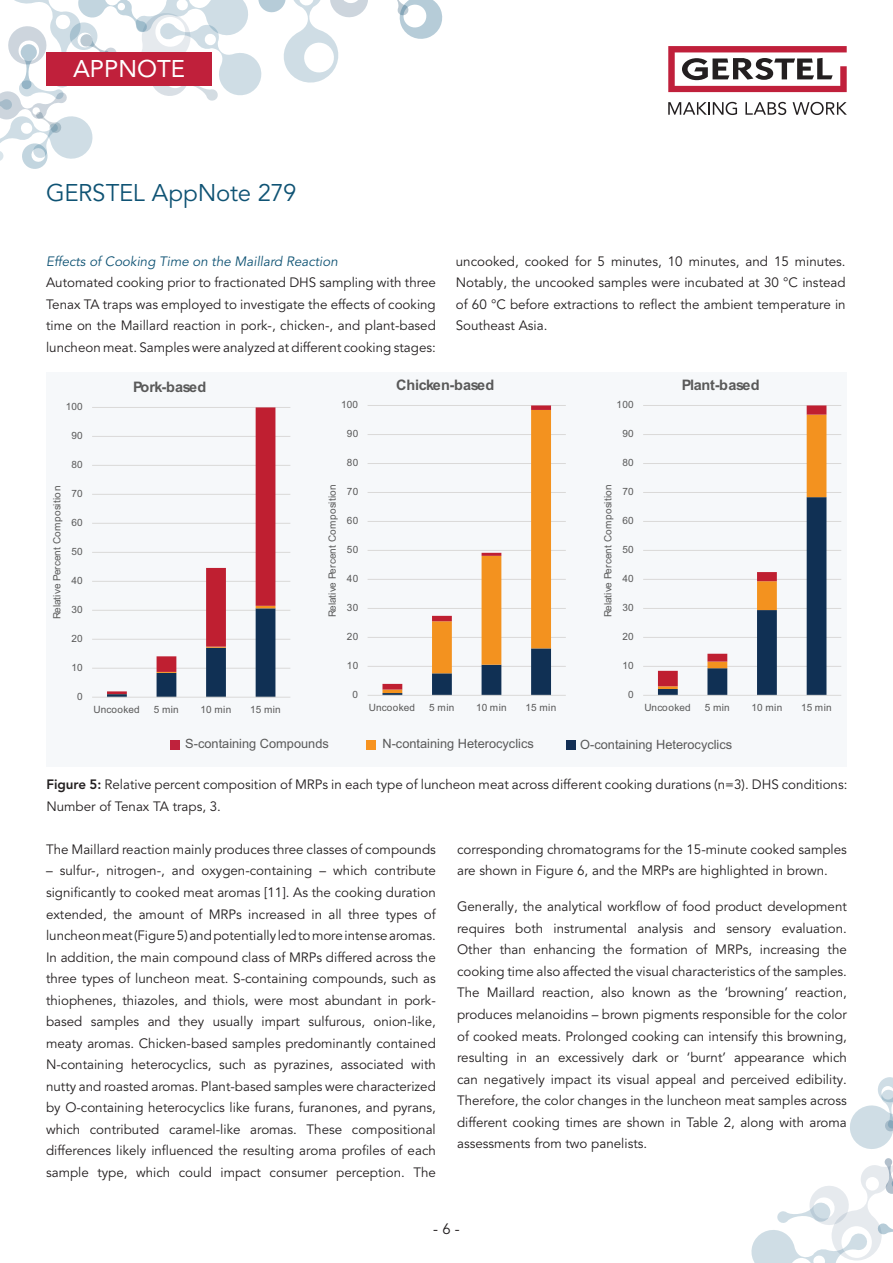
<style>
.page{position:relative;width:893px;height:1263px;background:#fff}
.page>*{position:absolute;margin:0;border:0;box-sizing:border-box;transform-origin:0 0}
.Authors{font:24px "Avenir LT Pro";letter-spacing:-.01em;color:#0f5374}
.t1{font:24px "Avenir LT Pro";color:#fff}
.t2{font:15px "Avenir LT Pro";color:#231f20}
.t3{font:700 14.55px "Arial";letter-spacing:-.025em;color:#595959}
.t4{font:13.5px/21.6px "Avenir LT Pro";color:#231f20;text-align:justify}
.t5{font:italic 13.5px "Avenir LT Pro";color:#0f5374}
.t6{font:12.75px "Arial";color:#595959}
.t7{font:10.05px "Arial";letter-spacing:.02em;color:#595959}
.s1{font-weight:800}
</style>
<div class="page">
<svg style="left:0;top:0;width:368px;height:169px"></svg>
<svg style="left:397px;top:0;width:46px;height:39px"></svg>
<svg style="left:751px;top:1077px;width:142px;height:186px"></svg>
<div style="left:46px;top:52px;width:166px;height:34px;background:#c0203b"></div>
<div style="left:46px;top:372px;width:801px;height:395px;background:#f6f8fa"></div>
<hr style="left:643px;top:405px;width:198px;height:1px;background:#dad9d8">
<hr style="left:643px;top:434px;width:198px;height:1px;background:#dad9d8">
<hr style="left:643px;top:463px;width:198px;height:1px;background:#dad9d8">
<hr style="left:643px;top:492px;width:198px;height:1px;background:#dad9d8">
<hr style="left:643px;top:521px;width:198px;height:1px;background:#dad9d8">
<hr style="left:643px;top:550px;width:198px;height:1px;background:#dad9d8">
<hr style="left:643px;top:579px;width:198px;height:1px;background:#dad9d8">
<hr style="left:643px;top:608px;width:198px;height:1px;background:#dad9d8">
<hr style="left:643px;top:637px;width:198px;height:1px;background:#dad9d8">
<hr style="left:643px;top:666px;width:198px;height:1px;background:#dad9d8">
<svg style="left:658px;top:689px;width:168px;height:6px"></svg>
<svg style="left:658px;top:405px;width:168px;height:281px"></svg>
<hr style="left:643px;top:695px;width:198px;height:1px;background:#dad9d8">
<hr style="left:92px;top:407px;width:198px;height:1px;background:#dad9d8">
<hr style="left:92px;top:436px;width:198px;height:1px;background:#dad9d8">
<hr style="left:92px;top:465px;width:198px;height:1px;background:#dad9d8">
<hr style="left:92px;top:494px;width:198px;height:1px;background:#dad9d8">
<hr style="left:92px;top:523px;width:198px;height:1px;background:#dad9d8">
<hr style="left:92px;top:552px;width:198px;height:1px;background:#dad9d8">
<hr style="left:92px;top:581px;width:198px;height:1px;background:#dad9d8">
<hr style="left:92px;top:610px;width:198px;height:1px;background:#dad9d8">
<hr style="left:92px;top:639px;width:198px;height:1px;background:#dad9d8">
<hr style="left:92px;top:668px;width:198px;height:1px;background:#dad9d8">
<svg style="left:107px;top:694px;width:168px;height:3px"></svg>
<svg style="left:107px;top:407px;width:168px;height:287px"></svg>
<hr style="left:92px;top:697px;width:198px;height:1px;background:#dad9d8">
<hr style="left:368px;top:405px;width:198px;height:1px;background:#dad9d8">
<hr style="left:368px;top:434px;width:198px;height:1px;background:#dad9d8">
<hr style="left:368px;top:463px;width:198px;height:1px;background:#dad9d8">
<hr style="left:368px;top:492px;width:198px;height:1px;background:#dad9d8">
<hr style="left:368px;top:521px;width:198px;height:1px;background:#dad9d8">
<hr style="left:368px;top:550px;width:198px;height:1px;background:#dad9d8">
<hr style="left:368px;top:579px;width:198px;height:1px;background:#dad9d8">
<hr style="left:368px;top:608px;width:198px;height:1px;background:#dad9d8">
<hr style="left:368px;top:637px;width:198px;height:1px;background:#dad9d8">
<hr style="left:368px;top:666px;width:198px;height:1px;background:#dad9d8">
<svg style="left:382px;top:693px;width:169px;height:2px"></svg>
<svg style="left:382px;top:405px;width:169px;height:284px"></svg>
<hr style="left:368px;top:695px;width:198px;height:1px;background:#dad9d8">
<div style="left:566px;top:740px;width:10px;height:9px;background:#132f55"></div>
<div style="left:366px;top:740px;width:9px;height:9px;background:#f79320"></div>
<div style="left:170px;top:740px;width:10px;height:9px;background:#bf223c"></div>
<svg style="left:668px;top:102px;width:69px;height:13px"></svg>
<svg style="left:745px;top:102px;width:41px;height:13px"></svg>
<svg style="left:793px;top:102px;width:54px;height:13px"></svg>
<svg style="left:668px;top:46px;width:179px;height:46px"></svg>
<h1 class="t1" style="left:73px;top:54px;width:114px">APPNOTE</h1>
<p class="Authors" style="left:46px;top:178px;width:252px">GERSTEL AppNote 279</p>
<p class="t5" style="left:46px;top:253px;width:293px">Effects of Cooking Time on the Maillard Reaction</p>
<p class="t4" style="left:46px;top:272px;width:391px">Automated cooking prior to fractionated DHS sampling with three Tenax TA traps was employed to investigate the effects of cooking time on the Maillard reaction in pork-, chicken-, and plant-based luncheon meat. Samples were analyzed at different cooking stages:</p>
<p class="t4" style="left:456px;top:250px;width:391px">uncooked, cooked for 5 minutes, 10 minutes, and 15 minutes.<br>Notably, the uncooked samples were incubated at 30 °C instead of 60 °C before extractions to reflect the ambient temperature in Southeast Asia.</p>
<p class="t3" style="left:133px;top:376px;width:75px">Pork-based</p>
<p class="t3" style="left:396px;top:374px;width:100px">Chicken-based</p>
<p class="t3" style="left:682px;top:374px;width:79px">Plant-based</p>
<p class="t7" style="left:66px;top:400px;width:18px">100</p>
<p class="t7" style="left:341px;top:398px;width:18px">100</p>
<p class="t7" style="left:617px;top:398px;width:18px">100</p>
<p class="t7" style="left:71px;top:429px;width:13px">90</p>
<p class="t7" style="left:347px;top:427px;width:13px">90</p>
<p class="t7" style="left:622px;top:427px;width:13px">90</p>
<p class="t7" style="left:71px;top:458px;width:13px">80</p>
<p class="t7" style="left:347px;top:456px;width:13px">80</p>
<p class="t7" style="left:622px;top:456px;width:13px">80</p>
<p class="t7" style="left:50px;top:619px;width:135px;rotate:-90deg">Relative Percent Composition</p>
<p class="t7" style="left:71px;top:487px;width:13px">70</p>
<p class="t7" style="left:71px;top:516px;width:13px">60</p>
<p class="t7" style="left:71px;top:545px;width:13px">50</p>
<p class="t7" style="left:71px;top:574px;width:13px">40</p>
<p class="t7" style="left:71px;top:603px;width:13px">30</p>
<p class="t7" style="left:325px;top:617px;width:135px;rotate:-90deg">Relative Percent Composition</p>
<p class="t7" style="left:347px;top:485px;width:13px">70</p>
<p class="t7" style="left:347px;top:514px;width:13px">60</p>
<p class="t7" style="left:347px;top:543px;width:13px">50</p>
<p class="t7" style="left:347px;top:572px;width:13px">40</p>
<p class="t7" style="left:347px;top:601px;width:13px">30</p>
<p class="t7" style="left:601px;top:617px;width:135px;rotate:-90deg">Relative Percent Composition</p>
<p class="t7" style="left:622px;top:485px;width:13px">70</p>
<p class="t7" style="left:622px;top:514px;width:13px">60</p>
<p class="t7" style="left:622px;top:543px;width:13px">50</p>
<p class="t7" style="left:622px;top:572px;width:13px">40</p>
<p class="t7" style="left:622px;top:601px;width:13px">30</p>
<p class="t7" style="left:71px;top:632px;width:13px">20</p>
<p class="t7" style="left:347px;top:630px;width:13px">20</p>
<p class="t7" style="left:622px;top:630px;width:13px">20</p>
<p class="t7" style="left:71px;top:661px;width:13px">10</p>
<p class="t7" style="left:347px;top:659px;width:13px">10</p>
<p class="t7" style="left:622px;top:659px;width:13px">10</p>
<p class="t7" style="left:77px;top:690px;width:7px">0</p>
<p class="t7" style="left:353px;top:688px;width:7px">0</p>
<p class="t7" style="left:628px;top:688px;width:7px">0</p>
<p class="t7" style="left:93px;top:703px;width:48px">Uncooked</p>
<p class="t7" style="left:154px;top:703px;width:27px">5 min</p>
<p class="t7" style="left:201px;top:703px;width:32px">10 min</p>
<p class="t7" style="left:250px;top:703px;width:32px">15 min</p>
<p class="t7" style="left:369px;top:701px;width:48px">Uncooked</p>
<p class="t7" style="left:429px;top:701px;width:27px">5 min</p>
<p class="t7" style="left:476px;top:701px;width:32px">10 min</p>
<p class="t7" style="left:526px;top:701px;width:32px">15 min</p>
<p class="t7" style="left:644px;top:701px;width:48px">Uncooked</p>
<p class="t7" style="left:705px;top:701px;width:27px">5 min</p>
<p class="t7" style="left:751px;top:701px;width:32px">10 min</p>
<p class="t7" style="left:801px;top:701px;width:32px">15 min</p>
<p class="t6" style="left:185px;top:735px;width:145px">S-containing Compounds</p>
<p class="t6" style="left:382px;top:735px;width:153px">N-containing Heterocyclics</p>
<p class="t6" style="left:580px;top:736px;width:154px">O-containing Heterocyclics</p>
<p class="t4" style="left:46px;top:774px;width:802px"><span class="s1">Figure 5:</span> Relative percent composition of MRPs in each type of luncheon meat across different cooking durations (n=3). DHS conditions:<br>Number of Tenax TA traps, 3.</p>
<p class="t4" style="left:46px;top:839px;width:391px">The Maillard reaction mainly produces three classes of compounds</p>
<p class="t4" style="left:46px;top:860px;width:391px">– sulfur-, nitrogen-, and oxygen-containing – which contribute significantly to cooked meat aromas [11]. As the cooking duration extended, the amount of MRPs increased in all three types of luncheon meat (Figure 5) and potentially led to more intense aromas.<br>In addition, the main compound class of MRPs differed across the three types of luncheon meat. S-containing compounds, such as thiophenes, thiazoles, and thiols, were most abundant in pork&shy;based samples and they usually impart sulfurous, onion-like, meaty aromas. Chicken-based samples predominantly contained N-containing heterocyclics, such as pyrazines, associated with nutty and roasted aromas. Plant-based samples were characterized by O-containing heterocyclics like furans, furanones, and pyrans, which contributed caramel-like aromas. These compositional differences likely influenced the resulting aroma profiles of each sample type, which could impact consumer perception. The</p>
<p class="t4" style="left:457px;top:839px;width:391px">corresponding chromatograms for the 15-minute cooked samples are shown in Figure 6, and the MRPs are highlighted in brown.</p>
<p class="t4" style="left:457px;top:896px;width:391px">Generally, the analytical workflow of food product development requires both instrumental analysis and sensory evaluation.<br>Other than enhancing the formation of MRPs, increasing the cooking time also affected the visual characteristics of the samples.<br>The Maillard reaction, also known as the ‘browning’ reaction, produces melanoidins – brown pigments responsible for the color of cooked meats. Prolonged cooking can intensify this browning, resulting in an excessively dark or ‘burnt’ appearance which can negatively impact its visual appeal and perceived edibility.<br>Therefore, the color changes in the luncheon meat samples across different cooking times are shown in Table 2, along with aroma assessments from two panelists.</p>
<p class="t2" style="left:433px;top:1220px;width:28px">- 6 -</p>
</div>
